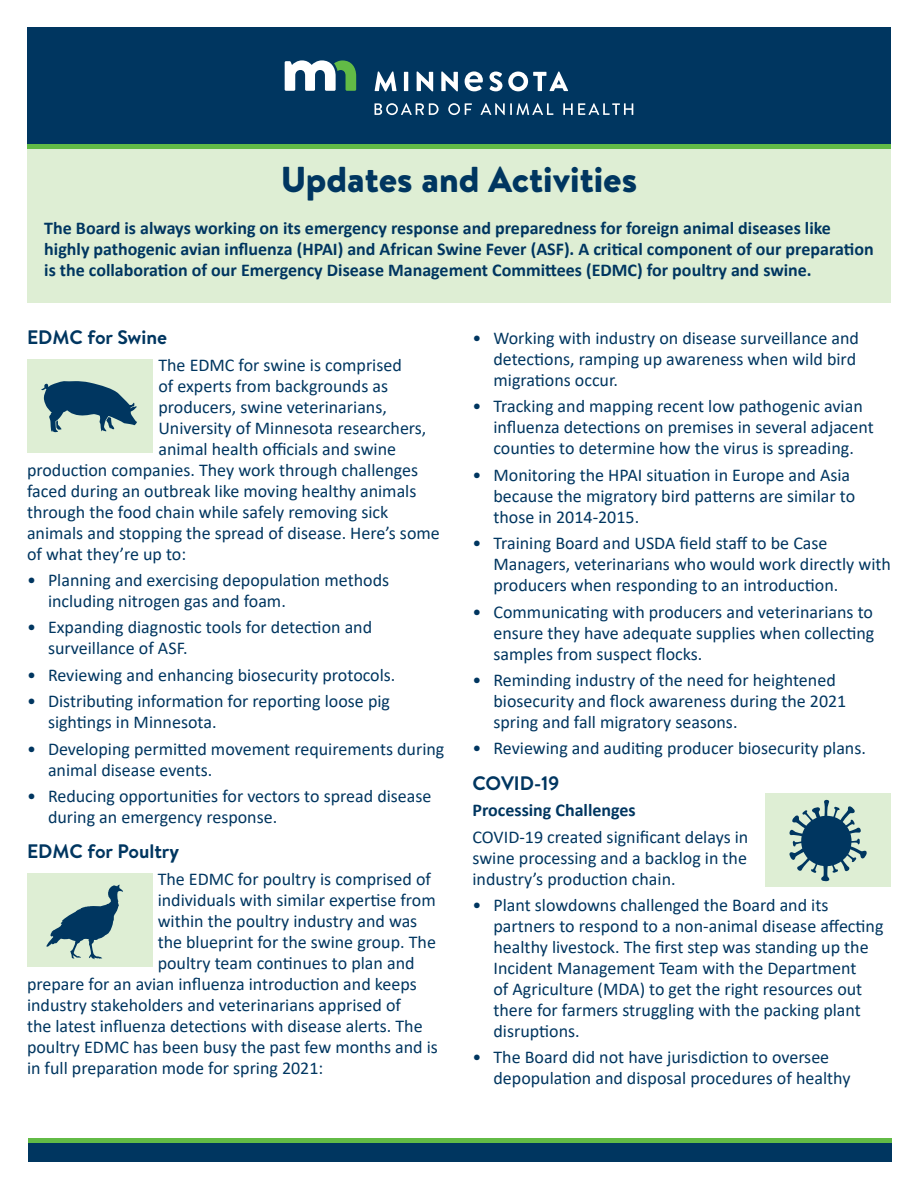
<style>
.page{position:relative;width:918px;height:1188px;background:#fff}
.page>*{position:absolute;margin:0;border:0;box-sizing:border-box;transform-origin:0 0}
.t1{font:900 36px "Brandon Text";color:#003660}
.t2{font:700 19.5px "Brandon Text";color:#003660}
.Bullets{font:18px/21px "Calibri";color:#003660}
.Paragraph{font:18px/21px "Calibri";color:#003660;text-align:justify}
.Paragraph-2{font:700 18px/21px "Calibri";color:#003660}
.Last_Bullet{font:18px/21px "Calibri";color:#003660}
</style>
<div class="page">
<div style="left:27px;top:136px;width:864px;height:166px;background:#deeed4"></div>
<div style="left:27px;top:27px;width:864px;height:121px;background:#003660"></div>
<svg style="left:285px;top:60px;width:71px;height:31px"></svg>
<svg style="left:375px;top:72px;width:22px;height:19px"></svg>
<hr style="left:404px;top:72px;width:4px;height:19px;background:#fff">
<svg style="left:417px;top:72px;width:16px;height:19px"></svg>
<svg style="left:441px;top:72px;width:17px;height:19px"></svg>
<svg style="left:489px;top:72px;width:13px;height:19px"></svg>
<svg style="left:508px;top:72px;width:60px;height:19px"></svg>
<svg style="left:465px;top:71px;width:18px;height:20px"></svg>
<svg style="left:375px;top:103px;width:64px;height:12px"></svg>
<svg style="left:448px;top:103px;width:24px;height:12px"></svg>
<svg style="left:480px;top:103px;width:73px;height:12px"></svg>
<svg style="left:563px;top:103px;width:70px;height:12px"></svg>
<hr style="left:27px;top:144px;width:864px;height:4px;background:#62bb46">
<div style="left:28px;top:1143px;width:864px;height:19px;background:#003660"></div>
<div style="left:27px;top:874px;width:125px;height:93px;background:#deeed4"></div>
<svg style="left:46px;top:885px;width:77px;height:74px"></svg>
<div style="left:28px;top:359px;width:125px;height:94px;background:#deeed4"></div>
<svg style="left:41px;top:381px;width:96px;height:51px"></svg>
<div style="left:766px;top:794px;width:125px;height:93px;background:#deeed4"></div>
<svg style="left:789px;top:799px;width:78px;height:83px"></svg>
<div style="left:28px;top:1138px;width:864px;height:5px;background:#62bb46"></div>
<h1 class="t1" style="left:281px;top:154px;width:358px">Updates and Activities</h1>
<h2 class="Paragraph-2" style="left:44px;top:217px;width:831px">The Board is always working on its emergency response and preparedness for foreign animal diseases like highly pathogenic avian influenza (HPAI) and African Swine Fever (ASF). A critical component of our preparation is the collaboration of our Emergency Disease Management Committees (EDMC) for poultry and swine.</h2>
<h2 class="t2" style="left:27px;top:324px;width:142px">EDMC for Swine</h2>
<h2 class="Paragraph" style="left:158px;top:354px;width:245px">The EDMC for swine is comprised</h2>
<h2 class="Paragraph" style="left:158px;top:375px;width:231px">of experts from backgrounds as</h2>
<h2 class="Paragraph" style="left:158px;top:396px;width:230px">producers, swine veterinarians,</h2>
<h2 class="Paragraph" style="left:158px;top:417px;width:270px">University of Minnesota researchers,</h2>
<h2 class="Paragraph" style="left:158px;top:438px;width:239px">animal health officials and swine</h2>
<h2 class="Paragraph" style="left:27px;top:459px;width:393px">production companies. They work through challenges</h2>
<h2 class="Paragraph" style="left:27px;top:480px;width:391px">faced during an outbreak like moving healthy animals</h2>
<h2 class="Paragraph" style="left:27px;top:501px;width:363px">through the food chain while safely removing sick</h2>
<h2 class="Paragraph" style="left:27px;top:522px;width:414px">animals and stopping the spread of disease. Here’s some</h2>
<h2 class="Paragraph" style="left:27px;top:543px;width:161px">of what they’re up to:</h2>
<p class="Bullets" style="left:48px;top:569px;width:343px;text-indent:-21px">• Planning and exercising depopulation methods including nitrogen gas and foam.</p>
<p class="Bullets" style="left:48px;top:616px;width:326px;text-indent:-21px">• Expanding diagnostic tools for detection and surveillance of ASF.</p>
<p class="Bullets" style="left:27px;top:664px;width:370px">• Reviewing and enhancing biosecurity protocols.</p>
<p class="Bullets" style="left:48px;top:690px;width:344px;text-indent:-21px">• Distributing information for reporting loose pig sightings in Minnesota.</p>
<p class="Bullets" style="left:48px;top:738px;width:398px;text-indent:-21px">• Developing permitted movement requirements during animal disease events.</p>
<p class="Last_Bullet" style="left:48px;top:785px;width:385px;text-indent:-21px">• Reducing opportunities for vectors to spread disease during an emergency response.</p>
<h2 class="t2" style="left:27px;top:838px;width:154px">EDMC for Poultry</h2>
<h2 class="Paragraph" style="left:158px;top:868px;width:275px">The EDMC for poultry is comprised of</h2>
<h2 class="Paragraph" style="left:158px;top:889px;width:280px">individuals with similar expertise from</h2>
<h2 class="Paragraph" style="left:158px;top:910px;width:261px">within the poultry industry and was</h2>
<h2 class="Paragraph" style="left:158px;top:931px;width:280px">the blueprint for the swine group. The</h2>
<h2 class="Paragraph" style="left:158px;top:952px;width:258px">poultry team continues to plan and</h2>
<h2 class="Paragraph" style="left:27px;top:973px;width:391px">prepare for an avian influenza introduction and keeps</h2>
<h2 class="Paragraph" style="left:27px;top:994px;width:376px">industry stakeholders and veterinarians apprised of</h2>
<h2 class="Paragraph" style="left:27px;top:1015px;width:397px">the latest influenza detections with disease alerts. The</h2>
<h2 class="Paragraph" style="left:27px;top:1036px;width:412px">poultry EDMC has been busy the past few months and is</h2>
<h2 class="Paragraph" style="left:27px;top:1057px;width:298px">in full preparation mode for spring 2021:</h2>
<p class="Bullets" style="left:494px;top:327px;width:367px;text-indent:-21px">• Working with industry on disease surveillance and detections, ramping up awareness when wild bird migrations occur.</p>
<p class="Bullets" style="left:494px;top:395px;width:382px;text-indent:-21px">• Tracking and mapping recent low pathogenic avian influenza detections on premises in several adjacent counties to determine how the virus is spreading.</p>
<p class="Bullets" style="left:494px;top:464px;width:363px;text-indent:-21px">• Monitoring the HPAI situation in Europe and Asia because the migratory bird patterns are similar to those in 2014-2015.</p>
<p class="Bullets" style="left:494px;top:532px;width:399px;text-indent:-21px">• Training Board and USDA field staff to be Case<br>Managers, veterinarians who would work directly with producers when responding to an introduction.</p>
<p class="Bullets" style="left:494px;top:601px;width:382px;text-align:justify;text-indent:-21px">• Communicating with producers and veterinarians to ensure they have adequate supplies when collecting samples from suspect flocks.</p>
<p class="Bullets" style="left:494px;top:669px;width:354px;text-indent:-21px">• Reminding industry of the need for heightened biosecurity and flock awareness during the 2021 spring and fall migratory seasons.</p>
<p class="Last_Bullet" style="left:472px;top:737px;width:395px">• Reviewing and auditing producer biosecurity plans.</p>
<h2 class="t2" style="left:472px;top:770px;width:89px">COVID-19</h2>
<h2 class="Paragraph-2" style="left:472px;top:800px;width:165px">Processing Challenges</h2>
<h2 class="Paragraph" style="left:472px;top:826px;width:277px">COVID-19 created significant delays in swine processing and a backlog in the industry’s production chain.</h2>
<p class="Bullets" style="left:494px;top:894px;width:392px;text-indent:-21px">• Plant slowdowns challenged the Board and its partners to respond to a non-animal disease affecting healthy livestock. The first step was standing up the Incident Management Team with the Department<br>of Agriculture (MDA) to get the right resources out there for farmers struggling with the packing plant disruptions.</p>
<p class="Bullets" style="left:494px;top:1047px;width:359px;text-indent:-21px">• The Board did not have jurisdiction to oversee depopulation and disposal procedures of healthy</p>
</div>
